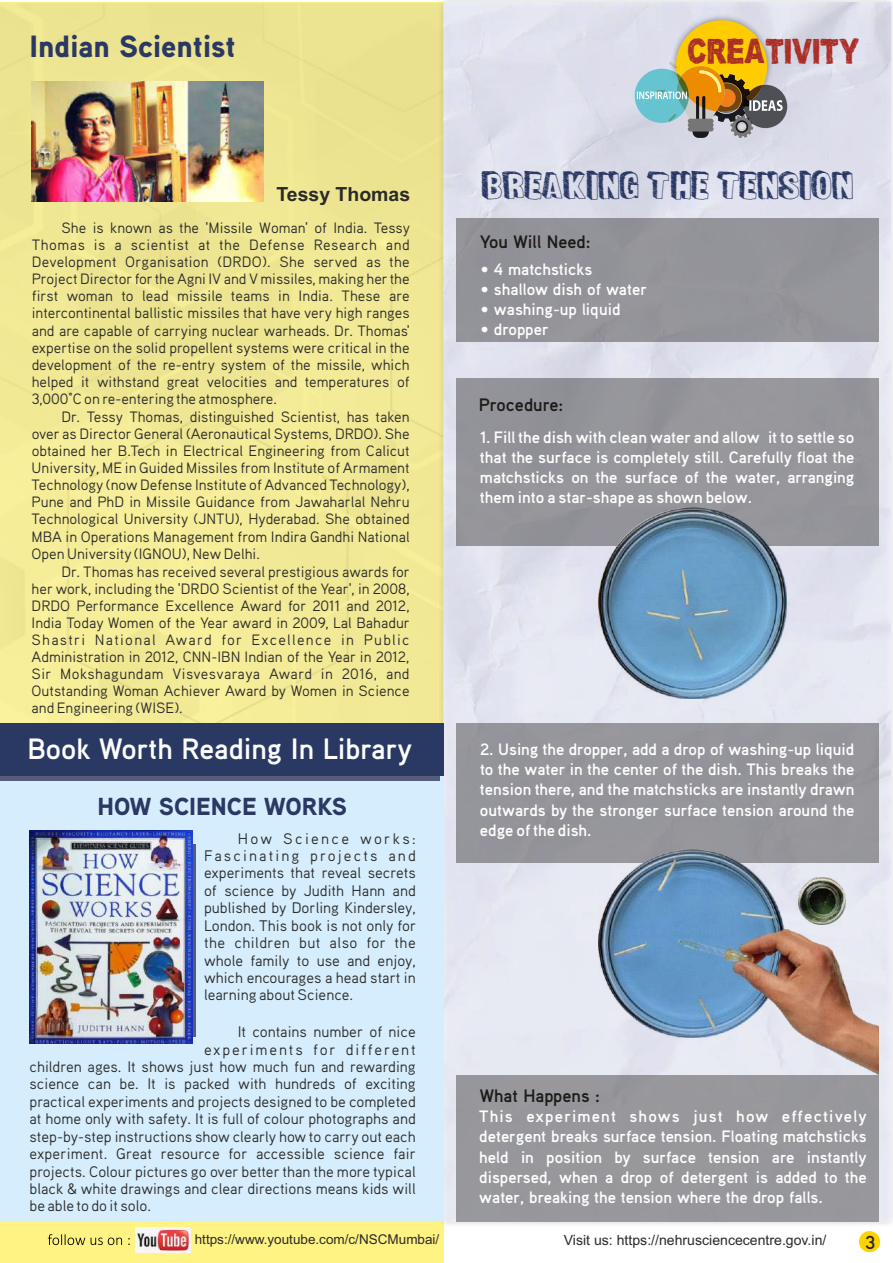
<style>
.page{position:relative;width:893px;height:1263px;background:#fff}
.page>*{position:absolute;margin:0;border:0;box-sizing:border-box;transform-origin:0 0}
.t1{font:31.65px "AMC Sketchy Solid";color:#ab2e26;scale:.83 1}
.t2{font:900 30.75px "Aaux Pro";color:#2a3864}
.t3{font:700 29.4px "Aaux Pro";color:#fefefe}
.t4{font:27.6px "Fun Sized";color:#2a3864}
.t5{font:900 24.6px "Aaux Pro";color:#2a3864}
.t6{font:700 19.5px "Arial";color:#2b2a29}
.t7{font:700 18.75px "Aaux Pro";color:#2b2a29}
.t8{font:700 18px "Aaux Pro";color:#1c1b17}
.t9{font:700 16.5px/20.1px "Aaux Pro";color:#fefefe;text-align:justify}
.t10{font:15.3px/17.4px "Aaux Pro";color:#2b2a29;text-align:justify}
.t11{font:15.3px "Aaux Pro";letter-spacing:.12em;color:#2b2a29}
.t12{font:15px/17.1px "Aaux Pro";color:#2b2a29;text-align:justify}
.t13{font:14.1px "Arial";color:#2b2a29}
.t14{font:13.5px "Arial";color:#2b2a29}
.s1{font-weight:900}
</style>
<div class="page">
<div style="left:0;top:2px;width:444px;height:1261px;background:#fff383"></div>
<img style="left:444px;top:2px;width:446px;height:1219px">
<img style="left:664px;top:8px;width:116px;height:12px">
<svg style="left:635px;top:20px;width:152px;height:118px;background:#beb47f"></svg>
<div style="left:456px;top:218px;width:422px;height:124px;background:#94939a"></div>
<div style="left:0;top:2px;width:444px;height:721px;background:#f1e995"></div>
<div style="left:0;top:723px;width:444px;height:498px;background:#d5edfc"></div>
<svg style="left:48px;top:1234px;width:82px;height:11px"></svg>
<img style="left:135px;top:1227px;width:55px;height:25px">
<svg style="left:0;top:775px;width:439px;height:5px;background:#4d5575"></svg>
<div style="left:0;top:723px;width:444px;height:52px;background:#2a3864"></div>
<img style="left:32px;top:81px;width:231px;height:121px">
<div style="left:456px;top:379px;width:422px;height:167px;background:#95959b"></div>
<div style="left:456px;top:723px;width:422px;height:139px;background:#95959b"></div>
<svg style="left:192px;top:844px;width:4px;height:193px"></svg>
<img style="left:30px;top:831px;width:162px;height:213px">
<img style="left:599px;top:507px;width:188px;height:191px">
<img style="left:599px;top:849px;width:186px;height:189px">
<img style="left:768px;top:929px;width:110px;height:146px">
<img style="left:798px;top:877px;width:48px;height:48px">
<div style="left:456px;top:1075px;width:422px;height:146px;background:#97979c"></div>
<div style="left:859px;top:1231px;width:21px;height:21px;background:#fdd300;border-radius:50%"></div>
<h2 class="t2" style="left:30px;top:26px;width:208px">Indian Scientist</h2>
<h1 class="t1" style="left:688px;top:41px;width:207px">CREATIVITY</h1>
<h3 class="t6" style="left:276px;top:187px;width:135px">Tessy Thomas</h3>
<p class="t12" style="left:32px;top:219px;width:380px;text-indent:30px">She is known as the 'Missile Woman' of India. Tessy Thomas is a scientist at the Defense Research and Development Organisation (DRDO). She served as the Project Directorforthe Agni IV and V missiles, making herthe first woman to lead missile teams in India. These are intercontinental ballistic missiles that have very high ranges and are capable of carrying nuclear warheads. Dr. Thomas' expertise on the solid propellent systems were critical in the development of the re-entry system of the missile, which helped it withstand great velocities and temperatures of 3,000°C on re-entering the atmosphere.</p>
<p class="t12" style="left:32px;top:408px;width:380px;text-indent:30px">Dr. Tessy Thomas, distinguished Scientist, has taken over as Director General (Aeronautical Systems, DRDO). She obtained her B.Tech in Electrical Engineering from Calicut University, ME in Guided Missiles from Institute of Armament Technology (now Defense Institute of Advanced Technology), Pune and PhD in Missile Guidance from Jawaharlal Nehru Technological University (JNTU), Hyderabad. She obtained MBA in Operations Management from Indira Gandhi National Open University (IGNOU), New Delhi.</p>
<p class="t12" style="left:32px;top:562px;width:380px;text-indent:30px">Dr. Thomas has received several prestigious awards for her work, including the 'DRDO Scientist of the Year', in 2008, DRDO Performance Excellence Award for 2011 and 2012, India Today Women of the Year award in 2009, Lal Bahadur Shastri National Award for Excellence in Public Administration in 2012, CNN-IBN Indian of the Year in 2012, Sir Mokshagundam Visvesvaraya Award in 2016, and Outstanding Woman Achiever Award by Women in Science and Engineering (WISE).</p>
<h3 class="t3" style="left:28px;top:730px;width:386px">Book Worth Reading In Library</h3>
<h3 class="t5" style="left:98px;top:790px;width:251px">HOW SCIENCE WORKS</h3>
<p class="t10" style="left:204px;top:829px;width:214px;text-indent:34px">How Science works:<br>Fascinating projects and experiments that reveal secrets of science by Judith Hann and published by Dorling Kindersley, London. This book is not only for the children but also for the whole family to use and enjoy, which encourages a head start in learning about Science.</p>
<p class="t10" style="left:238px;top:1023px;width:180px">It contains number of nice</p>
<p class="t11" style="left:204px;top:1039px;width:213px">experiments for different</p>
<p class="t10" style="left:30px;top:1057px;width:388px">children ages. It shows just how much fun and rewarding</p>
<p class="t10" style="left:30px;top:1075px;width:388px">science can be. It is packed with hundreds of exciting</p>
<p class="t10" style="left:30px;top:1092px;width:388px">practical experiments and projects designed to be completed</p>
<p class="t10" style="left:30px;top:1110px;width:388px">at home only with safety. It is full of colour photographs and</p>
<p class="t10" style="left:30px;top:1127px;width:388px">step-by-step instructions show clearly how to carry out each</p>
<p class="t10" style="left:30px;top:1145px;width:388px">experiment. Great resource for accessible science fair</p>
<p class="t10" style="left:29px;top:1162px;width:388px">projects. Colour pictures go over better than the more typical</p>
<p class="t10" style="left:29px;top:1179px;width:388px">black &amp; white drawings and clear directions means kids will</p>
<p class="t10" style="left:29px;top:1197px;width:123px">be able to do it solo.</p>
<p class="t14" style="left:195px;top:1234px;width:246px">https://www.youtube.com/c/NSCMumbai/</p>
<h3 class="t4" style="left:481px;top:170px;width:373px">BREAKING THE TENSION</h3>
<p class="t8" style="left:480px;top:230px;width:112px">You Will Need:</p>
<p class="t9" style="left:480px;top:259px;width:114px"><span class="s1">•</span> 4 matchsticks</p>
<p class="t9" style="left:480px;top:279px;width:168px"><span class="s1">•</span> shallow dish of water</p>
<p class="t9" style="left:480px;top:299px;width:142px"><span class="s1">•</span> washing-up liquid</p>
<p class="t9" style="left:480px;top:319px;width:70px"><span class="s1">•</span> dropper</p>
<p class="t8" style="left:479px;top:394px;width:86px">Procedure:</p>
<p class="t9" style="left:480px;top:426px;width:376px">1. Fill the dish with clean water and allow it to settle so that the surface is completely still. Carefully float the matchsticks on the surface of the water, arranging them into a star-shape as shown below.</p>
<p class="t9" style="left:480px;top:739px;width:376px">2. Using the dropper, add a drop of washing-up liquid to the water in the center of the dish. This breaks the tension there, and the matchsticks are instantly drawn outwards by the stronger surface tension around the edge of the dish.</p>
<p class="t8" style="left:480px;top:1084px;width:122px">What Happens :</p>
<p class="t9" style="left:479px;top:1106px;width:389px">This experiment shows just how effectively detergent breaks surface tension. Floating matchsticks held in position by surface tension are instantly dispersed, when a drop of detergent is added to the water, breaking the tension where the drop falls.</p>
<p class="t13" style="left:564px;top:1235px;width:264px">Visit us: https://nehrusciencecentre.gov.in/</p>
<p class="t7" style="left:865px;top:1230px;width:12px">3</p>
</div>
